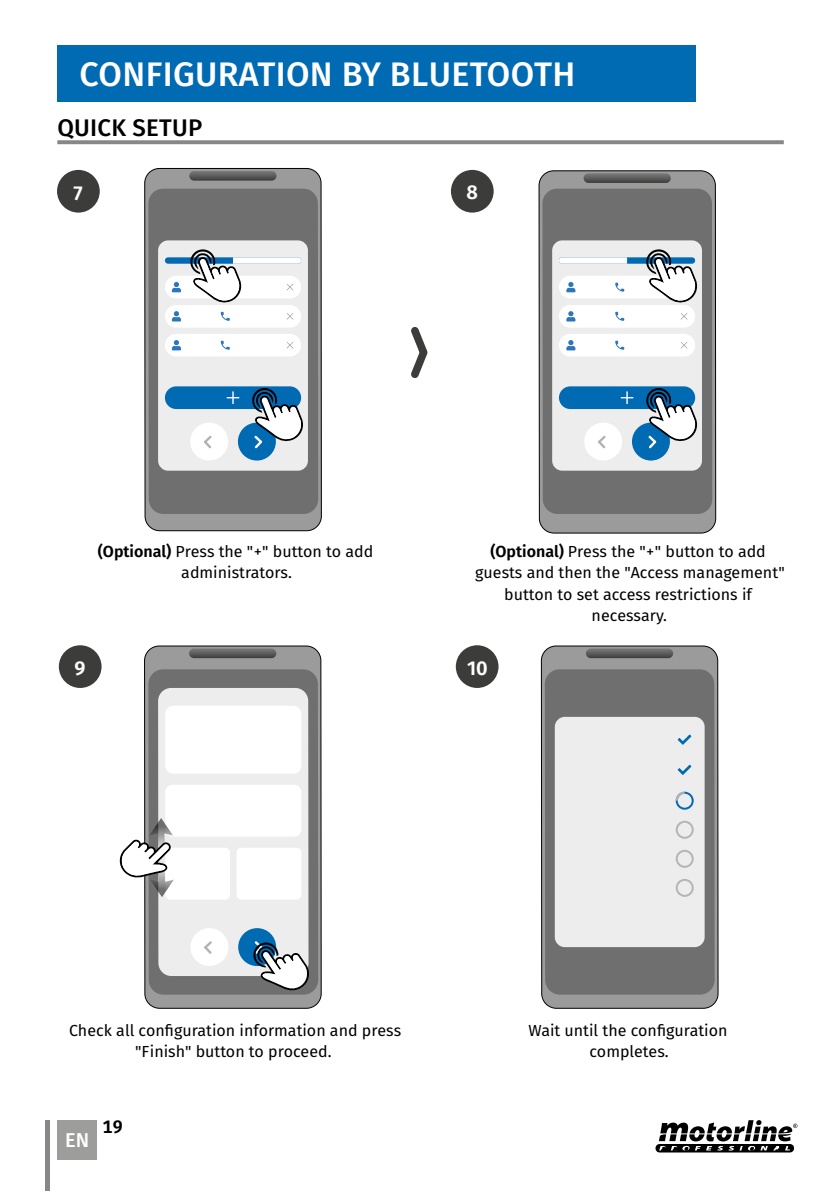
<style>
.page{position:relative;width:840px;height:1191px;background:#fff}
.page>*{position:absolute;margin:0;border:0;box-sizing:border-box;transform-origin:0 0}
.t1{font:500 34px "Fira Sans";letter-spacing:.01em;color:#fff}
.t2{font:500 24px "Fira Sans";letter-spacing:.01em;color:#000}
.t3{font:600 20px "Fira Sans";color:#fff}
.t4{font:500 20px "Fira Sans";color:#fff}
.t5{font:600 18px "Fira Sans";color:#000}
.t6{font:16px/21.6px "Fira Sans";color:#000;text-align:center}
.s1{font-weight:600}
</style>
<div class="page">
<div style="left:57px;top:1120px;width:40px;height:39px;background:#9d9d9c"></div>
<div style="left:45px;top:1120px;width:5px;height:71px;background:#878787"></div>
<div style="left:145px;top:168px;width:176px;height:363px;background:#9c9b9b;border-radius:15px"></div>
<div style="left:144px;top:168px;width:177px;height:363px;border:1px solid #020203;border-radius:15px"></div>
<svg style="left:189px;top:171px;width:87px;height:10px"></svg>
<div style="left:538px;top:171px;width:177px;height:362px;background:#9c9b9b;border-radius:15px"></div>
<div style="left:538px;top:170px;width:177px;height:363px;border:1px solid #020203;border-radius:15px"></div>
<svg style="left:583px;top:173px;width:87px;height:10px"></svg>
<div style="left:144px;top:646px;width:177px;height:362px;background:#9c9b9b;border-radius:15px"></div>
<div style="left:144px;top:646px;width:177px;height:362px;border:1px solid #020203;border-radius:15px"></div>
<svg style="left:189px;top:648px;width:87px;height:10px"></svg>
<div style="left:541px;top:646px;width:176px;height:362px;background:#9c9b9b;border-radius:15px"></div>
<div style="left:541px;top:646px;width:177px;height:362px;border:1px solid #020203;border-radius:15px"></div>
<svg style="left:585px;top:648px;width:87px;height:10px"></svg>
<div style="left:544px;top:669px;width:170px;height:325px;background:#706f6f;border-radius:15px"></div>
<div style="left:554px;top:717px;width:150px;height:230px;background:#ededed;border-radius:10px"></div>
<div style="left:148px;top:669px;width:170px;height:325px;background:#706f6f;border-radius:15px"></div>
<div style="left:158px;top:688px;width:150px;height:288px;background:#ededed;border-radius:13px"></div>
<div style="left:675px;top:791px;width:18px;height:18px;border:2px solid #006ab3;border-radius:50%"></div>
<div style="left:675px;top:820px;width:18px;height:18px;border:2px solid #b5b5b5;border-radius:50%"></div>
<div style="left:675px;top:849px;width:18px;height:18px;border:2px solid #b5b5b5;border-radius:50%"></div>
<div style="left:675px;top:879px;width:18px;height:18px;border:2px solid #b5b5b5;border-radius:50%"></div>
<svg style="left:675px;top:791px;width:9px;height:9px"></svg>
<div style="left:148px;top:189px;width:170px;height:325px;background:#706f6f;border-radius:15px"></div>
<div style="left:158px;top:240px;width:150px;height:231px;background:#ededed;border-radius:10px"></div>
<div style="left:238px;top:422px;width:38px;height:38px;background:#006ab3;border-radius:50%"></div>
<div style="left:190px;top:422px;width:38px;height:38px;background:#fff;border-radius:50%"></div>
<svg style="left:204px;top:435px;width:7px;height:13px"></svg>
<div style="left:165px;top:386px;width:136px;height:23px;background:#006ab3;border-radius:11px"></div>
<svg style="left:227px;top:391px;width:12px;height:13px"></svg>
<div style="left:165px;top:276px;width:136px;height:22px;background:#fff;border-radius:11px"></div>
<svg style="left:172px;top:282px;width:9px;height:10px"></svg>
<div style="left:165px;top:305px;width:136px;height:23px;background:#fff;border-radius:11px"></div>
<svg style="left:286px;top:313px;width:7px;height:7px"></svg>
<svg style="left:221px;top:312px;width:9px;height:9px"></svg>
<svg style="left:172px;top:311px;width:9px;height:10px"></svg>
<div style="left:165px;top:334px;width:136px;height:22px;background:#fff;border-radius:11px"></div>
<svg style="left:287px;top:342px;width:6px;height:7px"></svg>
<svg style="left:221px;top:341px;width:9px;height:9px"></svg>
<svg style="left:172px;top:340px;width:9px;height:10px"></svg>
<div style="left:542px;top:189px;width:169px;height:325px;background:#706f6f;border-radius:15px"></div>
<div style="left:552px;top:240px;width:149px;height:231px;background:#ededed;border-radius:10px"></div>
<div style="left:558px;top:257px;width:136px;height:7px;background:#006ab3;border-radius:3px"></div>
<svg style="left:558px;top:257px;width:68px;height:7px"></svg>
<div style="left:631px;top:422px;width:38px;height:38px;background:#006ab3;border-radius:50%"></div>
<div style="left:584px;top:422px;width:38px;height:38px;background:#fff;border-radius:50%"></div>
<svg style="left:598px;top:435px;width:7px;height:13px"></svg>
<div style="left:558px;top:386px;width:136px;height:23px;background:#006ab3;border-radius:11px"></div>
<svg style="left:620px;top:391px;width:13px;height:13px"></svg>
<div style="left:558px;top:276px;width:136px;height:22px;background:#fff;border-radius:11px"></div>
<svg style="left:615px;top:282px;width:9px;height:10px"></svg>
<svg style="left:566px;top:282px;width:9px;height:10px"></svg>
<div style="left:558px;top:305px;width:136px;height:23px;background:#fff;border-radius:11px"></div>
<svg style="left:681px;top:313px;width:6px;height:7px"></svg>
<svg style="left:615px;top:312px;width:9px;height:9px"></svg>
<svg style="left:566px;top:311px;width:9px;height:10px"></svg>
<div style="left:558px;top:334px;width:136px;height:22px;background:#fff;border-radius:11px"></div>
<svg style="left:681px;top:342px;width:6px;height:7px"></svg>
<svg style="left:615px;top:341px;width:9px;height:9px"></svg>
<svg style="left:566px;top:340px;width:9px;height:10px"></svg>
<div style="left:238px;top:928px;width:38px;height:38px;background:#006ab3;border-radius:50%"></div>
<div style="left:190px;top:928px;width:38px;height:38px;background:#fff;border-radius:50%"></div>
<svg style="left:204px;top:941px;width:8px;height:13px"></svg>
<div style="left:165px;top:706px;width:136px;height:67px;background:#fff;border-radius:8px"></div>
<div style="left:165px;top:785px;width:136px;height:51px;background:#fff;border-radius:7px"></div>
<div style="left:165px;top:847px;width:65px;height:52px;background:#fff;border-radius:5px"></div>
<div style="left:236px;top:847px;width:65px;height:52px;background:#fff;border-radius:5px"></div>
<div style="left:165px;top:257px;width:136px;height:7px;background:#006ab3;border-radius:3px"></div>
<svg style="left:677px;top:734px;width:14px;height:11px"></svg>
<svg style="left:677px;top:764px;width:14px;height:11px"></svg>
<svg style="left:119px;top:818px;width:55px;height:79px"></svg>
<svg style="left:251px;top:940px;width:58px;height:51px"></svg>
<svg style="left:250px;top:386px;width:53px;height:62px"></svg>
<svg style="left:644px;top:386px;width:54px;height:62px"></svg>
<svg style="left:644px;top:249px;width:54px;height:54px"></svg>
<svg style="left:188px;top:249px;width:113px;height:54px"></svg>
<svg style="left:411px;top:327px;width:16px;height:51px"></svg>
<div style="left:450px;top:170px;width:43px;height:43px;background:#3c3c3b;border-radius:50%"></div>
<div style="left:59px;top:645px;width:42px;height:43px;background:#3c3c3b;border-radius:50%"></div>
<div style="left:455px;top:645px;width:43px;height:43px;background:#3c3c3b;border-radius:50%"></div>
<div style="left:57px;top:170px;width:43px;height:43px;background:#3c3c3b;border-radius:50%"></div>
<svg style="left:655px;top:1120px;width:142px;height:32px"></svg>
<div style="left:57px;top:45px;width:637px;height:57px;background:#006ab3"></div>
<svg style="left:57px;top:140px;width:726px;height:4px;background:#8e8e8e"></svg>
<h1 class="t1" style="left:80px;top:46px;width:497px">CONFIGURATION BY BLUETOOTH</h1>
<h2 class="t2" style="left:57px;top:108px;width:146px">QUICK SETUP</h2>
<p class="t3" style="left:73px;top:177px;width:11px">7</p>
<p class="t3" style="left:466px;top:176px;width:13px">8</p>
<p class="t6" style="left:98px;top:540px;width:277px"><span class="s1">(Optional)</span> Press the "+" button to add administrators.</p>
<p class="t6" style="left:475px;top:540px;width:311px"><span class="s1">(Optional)</span> Press the "+" button to add guests and then the "Access management" button to set access restrictions if necessary.</p>
<p class="t3" style="left:75px;top:651px;width:13px">9</p>
<p class="t3" style="left:467px;top:651px;width:22px">10</p>
<p class="t6" style="left:69px;top:1019px;width:333px">Check all configuration information and press "Finish" button to proceed.</p>
<p class="t6" style="left:528px;top:1019px;width:200px">Wait until the configuration completes.</p>
<p class="t4" style="left:65px;top:1123px;width:26px">EN</p>
<p class="t5" style="left:103px;top:1111px;width:22px">19</p>
</div>
